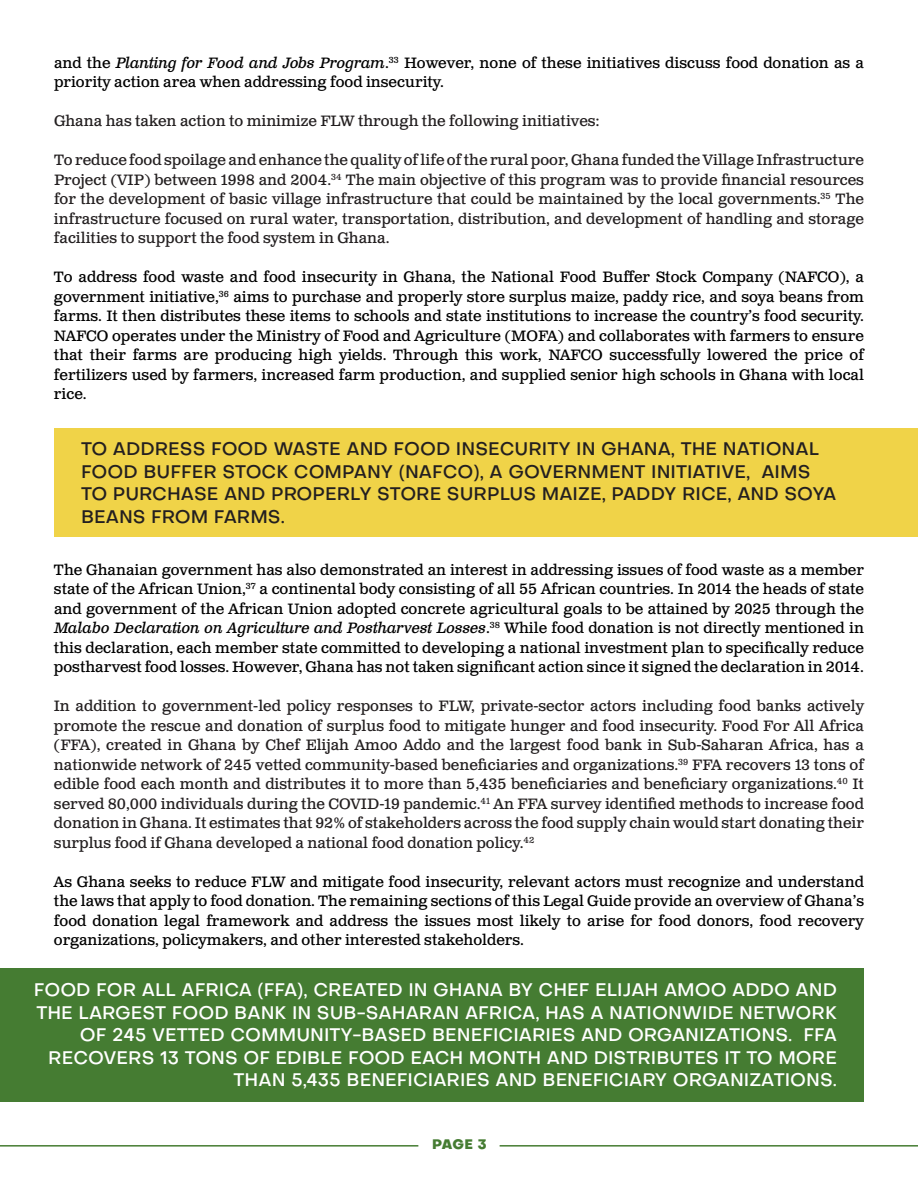
<style>
.page{position:relative;width:918px;height:1188px;background:#fff}
.page>*{position:absolute;margin:0;border:0;box-sizing:border-box;transform-origin:0 0}
.t1{font:500 18px/22.5px "Objectivity";color:#fff;text-align:right}
.t2{font:500 18px/22.5px "Objectivity";color:#231f20}
.t3{font:15px/19.5px "Clarendon Text Pro";color:#000;text-align:justify}
.t4{font:15px/19.5px "Clarendon Text Pro";color:#231f20;text-align:justify}
.t5{font:800 13.5px "Objectivity";color:#457c32}
.s1{font-style:italic}
</style>
<div class="page">
<div style="left:54px;top:428px;width:864px;height:108px;background:#f0d348"></div>
<div style="left:0;top:968px;width:864px;height:134px;background:#457c32"></div>
<hr style="left:0;top:1145px;width:418px;height:2px;background:#457c32">
<hr style="left:500px;top:1145px;width:418px;height:2px;background:#457c32">
<p class="t3" style="left:54px;top:54px;width:811px">and the <span class="s1">Planting for Food and Jobs Program</span>.<sup>33</sup> However, none of these initiatives discuss food donation as a priority action area when addressing food insecurity.</p>
<p class="t4" style="left:54px;top:112px;width:547px">Ghana has taken action to minimize FLW through the following initiatives:</p>
<p class="t4" style="left:54px;top:151px;width:812px">To reduce food spoilage and enhance the quality of life of the rural poor, Ghana funded the Village Infrastructure Project (VIP) between 1998 and 2004.<sup>34</sup> The main objective of this program was to provide financial resources for the development of basic village infrastructure that could be maintained by the local governments.<sup>35</sup> The infrastructure focused on rural water, transportation, distribution, and development of handling and storage facilities to support the food system in Ghana.</p>
<p class="t3" style="left:54px;top:268px;width:812px">To address food waste and food insecurity in Ghana, the National Food Buffer Stock Company (NAFCO), a government initiative,<sup>36</sup> aims to purchase and properly store surplus maize, paddy rice, and soya beans from farms. It then distributes these items to schools and state institutions to increase the country’s food security.<br>NAFCO operates under the Ministry of Food and Agriculture (MOFA) and collaborates with farmers to ensure that their farms are producing high yields. Through this work, NAFCO successfully lowered the price of fertilizers used by farmers, increased farm production, and supplied senior high schools in Ghana with local rice.</p>
<p class="t2" style="left:81px;top:437px;width:757px">TO ADDRESS FOOD WASTE AND FOOD INSECURITY IN GHANA, THE NATIONAL FOOD BUFFER STOCK COMPANY (NAFCO), A GOVERNMENT INITIATIVE, AIMS TO PURCHASE AND PROPERLY STORE SURPLUS MAIZE, PADDY RICE, AND SOYA BEANS FROM FARMS.</p>
<p class="t3" style="left:54px;top:561px;width:812px">The Ghanaian government has also demonstrated an interest in addressing issues of food waste as a member state of the African Union,<sup>37</sup> a continental body consisting of all 55 African countries. In 2014 the heads of state and government of the African Union adopted concrete agricultural goals to be attained by 2025 through the <span class="s1">Malabo Declaration on Agriculture and Postharvest Losses</span>.<sup>38</sup> While food donation is not directly mentioned in this declaration, each member state committed to developing a national investment plan to specifically reduce postharvest food losses. However, Ghana has not taken significant action since it signed the declaration in 2014.</p>
<p class="t4" style="left:54px;top:697px;width:812px">In addition to government-led policy responses to FLW, private-sector actors including food banks actively promote the rescue and donation of surplus food to mitigate hunger and food insecurity. Food For All Africa (FFA), created in Ghana by Chef Elijah Amoo Addo and the largest food bank in Sub-Saharan Africa, has a nationwide network of 245 vetted community-based beneficiaries and organizations.<sup>39</sup> FFA recovers 13 tons of edible food each month and distributes it to more than 5,435 beneficiaries and beneficiary organizations.<sup>40</sup> It served 80,000 individuals during the COVID-19 pandemic.<sup>41</sup> An FFA survey identified methods to increase food donation in Ghana. It estimates that 92% of stakeholders across the food supply chain would start donating their surplus food if Ghana developed a national food donation policy.<sup>42</sup></p>
<p class="t3" style="left:54px;top:873px;width:812px">As Ghana seeks to reduce FLW and mitigate food insecurity, relevant actors must recognize and understand the laws that apply to food donation. The remaining sections of this Legal Guide provide an overview of Ghana’s food donation legal framework and address the issues most likely to arise for food donors, food recovery organizations, policymakers, and other interested stakeholders.</p>
<p class="t1" style="left:34px;top:978px;width:805px">FOOD FOR ALL AFRICA (FFA), CREATED IN GHANA BY CHEF ELIJAH AMOO ADDO AND THE LARGEST FOOD BANK IN SUB-SAHARAN AFRICA, HAS A NATIONWIDE NETWORK OF 245 VETTED COMMUNITY-BASED BENEFICIARIES AND ORGANIZATIONS. FFA RECOVERS 13 TONS OF EDIBLE FOOD EACH MONTH AND DISTRIBUTES IT TO MORE THAN 5,435 BENEFICIARIES AND BENEFICIARY ORGANIZATIONS.</p>
<p class="t5" style="left:432px;top:1134px;width:56px">PAGE 3</p>
</div>
